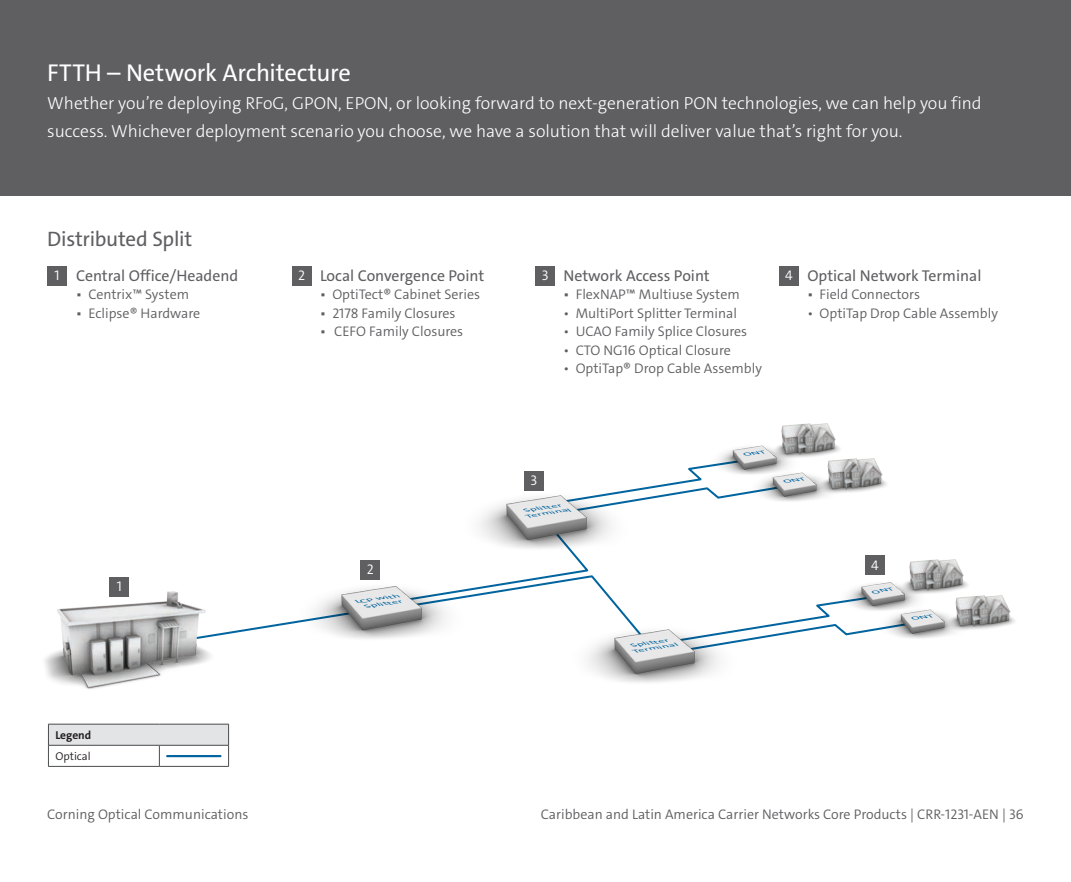
<style>
.page{position:relative;width:1071px;height:882px;background:#fff}
.page>*{position:absolute;margin:0;border:0;box-sizing:border-box;transform-origin:0 0}
.t1{font:24.5px "The Sans C4 s";letter-spacing:-.01em;color:#fff}
.t2{font:21px "The Sans C4 s";letter-spacing:-.015em;color:#5f5f62}
.Body{font:300 17.5px/28px "The Sans C4 s";color:#fff}
.t3{font:15.75px "The Sans C4 s";color:#5f5f62}
.t4{font:300 14px "The Sans C4 s";color:#5f5f62}
.t5{font:300 14px "The Sans C4 s";color:#fff}
.t6{font:700 11.55px "The Sans C4 s";color:#231f20}
.t7{font:300 11.38px "The Sans C4 s";color:#231f20}
.t8{font:italic 4.9px/6px "The Sans C4 s";color:#00649e;scale:2.44 1}
.s1{font-weight:400}
</style>
<div class="page">
<div style="left:48px;top:724px;width:181px;height:21px;background:#e3e4e6"></div>
<hr style="left:48px;top:745px;width:111px;height:1px;background:#4b4c4d">
<svg style="left:48px;top:732px;width:1px;height:34px"></svg>
<hr style="left:159px;top:745px;width:70px;height:1px;background:#4b4c4d">
<svg style="left:159px;top:745px;width:1px;height:21px"></svg>
<svg style="left:228px;top:732px;width:1px;height:34px"></svg>
<hr style="left:48px;top:766px;width:111px;height:1px;background:#4b4c4d">
<hr style="left:159px;top:766px;width:70px;height:1px;background:#4b4c4d">
<hr style="left:167px;top:755px;width:54px;height:2px;background:#00649e">
<div style="left:0;top:0;width:1071px;height:196px;background:#5f5f62"></div>
<img style="left:589px;top:662px;width:130px;height:21px">
<img style="left:942px;top:559px;width:21px;height:16px">
<img style="left:942px;top:575px;width:73px;height:54px">
<img style="left:935px;top:577px;width:47px;height:60px">
<img style="left:935px;top:559px;width:7px;height:71px">
<img style="left:814px;top:423px;width:21px;height:16px">
<img style="left:814px;top:439px;width:22px;height:2px">
<img style="left:814px;top:441px;width:26px;height:9px">
<img style="left:733px;top:423px;width:81px;height:27px">
<img style="left:45px;top:605px;width:185px;height:127px">
<div style="left:47px;top:266px;width:20px;height:20px;background:#5f5f62"></div>
<div style="left:779px;top:266px;width:20px;height:20px;background:#5f5f62"></div>
<div style="left:292px;top:266px;width:19px;height:20px;background:#5f5f62"></div>
<div style="left:536px;top:266px;width:19px;height:20px;background:#5f5f62"></div>
<svg style="left:108px;top:450px;width:827px;height:212px"></svg>
<p class="t1" style="left:47px;top:57px;width:305px">FTTH – Network Architecture</p>
<p class="Body" style="left:47px;top:89px;width:936px">Whether you’re deploying RFoG, GPON, EPON, or looking forward to next-generation PON technologies, we can help you find success. Whichever deployment scenario you choose, we have a solution that will deliver value that’s right for you.</p>
<p class="t2" style="left:47px;top:226px;width:146px">Distributed Split</p>
<p class="t3" style="left:76px;top:266px;width:164px">Central Office/Headend</p>
<p class="t4" style="left:76px;top:286px;width:114px"><span class="s1">•</span> Centrix™ System</p>
<p class="t4" style="left:76px;top:304px;width:126px"><span class="s1">•</span> Eclipse® Hardware</p>
<p class="t3" style="left:320px;top:266px;width:166px">Local Convergence Point</p>
<p class="t4" style="left:320px;top:286px;width:162px"><span class="s1">•</span> OptiTect® Cabinet Series</p>
<p class="t4" style="left:320px;top:304px;width:137px"><span class="s1">•</span> 2178 Family Closures</p>
<p class="t4" style="left:320px;top:322px;width:145px"><span class="s1">•</span> CEFO Family Closures</p>
<p class="t3" style="left:564px;top:266px;width:148px">Network Access Point</p>
<p class="t4" style="left:564px;top:286px;width:178px"><span class="s1">•</span> FlexNAP™ Multiuse System</p>
<p class="t4" style="left:564px;top:304px;width:175px">• MultiPort Splitter Terminal</p>
<p class="t4" style="left:564px;top:322px;width:185px">• UCAO Family Splice Closures</p>
<p class="t4" style="left:564px;top:341px;width:169px">• CTO NG16 Optical Closure</p>
<p class="t4" style="left:564px;top:359px;width:200px">• OptiTap® Drop Cable Assembly</p>
<p class="t5" style="left:54px;top:267px;width:7px">1</p>
<p class="t5" style="left:298px;top:267px;width:9px">2</p>
<p class="t5" style="left:542px;top:267px;width:8px">3</p>
<p class="t5" style="left:785px;top:267px;width:9px">4</p>
<p class="t3" style="left:807px;top:266px;width:176px">Optical Network Terminal</p>
<p class="t4" style="left:807px;top:286px;width:114px"><span class="s1">•</span> Field Connectors</p>
<p class="t4" style="left:807px;top:304px;width:192px">• OptiTap Drop Cable Assembly</p>
<p class="t5" style="left:530px;top:471px;width:8px">3</p>
<p class="t8" style="left:526px;top:508px;width:20px;text-indent:-2px;rotate:-9deg">Splitter<br>Terminal</p>
<p class="t5" style="left:117px;top:578px;width:7px">1</p>
<p class="t6" style="left:55px;top:728px;width:37px">Legend</p>
<p class="t7" style="left:55px;top:749px;width:37px">Optical</p>
<p class="t5" style="left:367px;top:560px;width:9px">2</p>
<p class="t5" style="left:871px;top:556px;width:9px">4</p>
<p class="t8" style="left:365px;top:598px;width:17px;text-indent:-8px;rotate:-9deg">LCP with<br>Splitter</p>
<p class="t8" style="left:633px;top:642px;width:20px;text-indent:-2px;rotate:-9deg">Splitter<br>Terminal</p>
<p class="t4" style="left:47px;top:805px;width:203px">Corning Optical Communications</p>
<p class="t4" style="left:541px;top:805px;width:484px">Caribbean and Latin America Carrier Networks Core Products | CRR-1231-AEN | 36</p>
</div>
